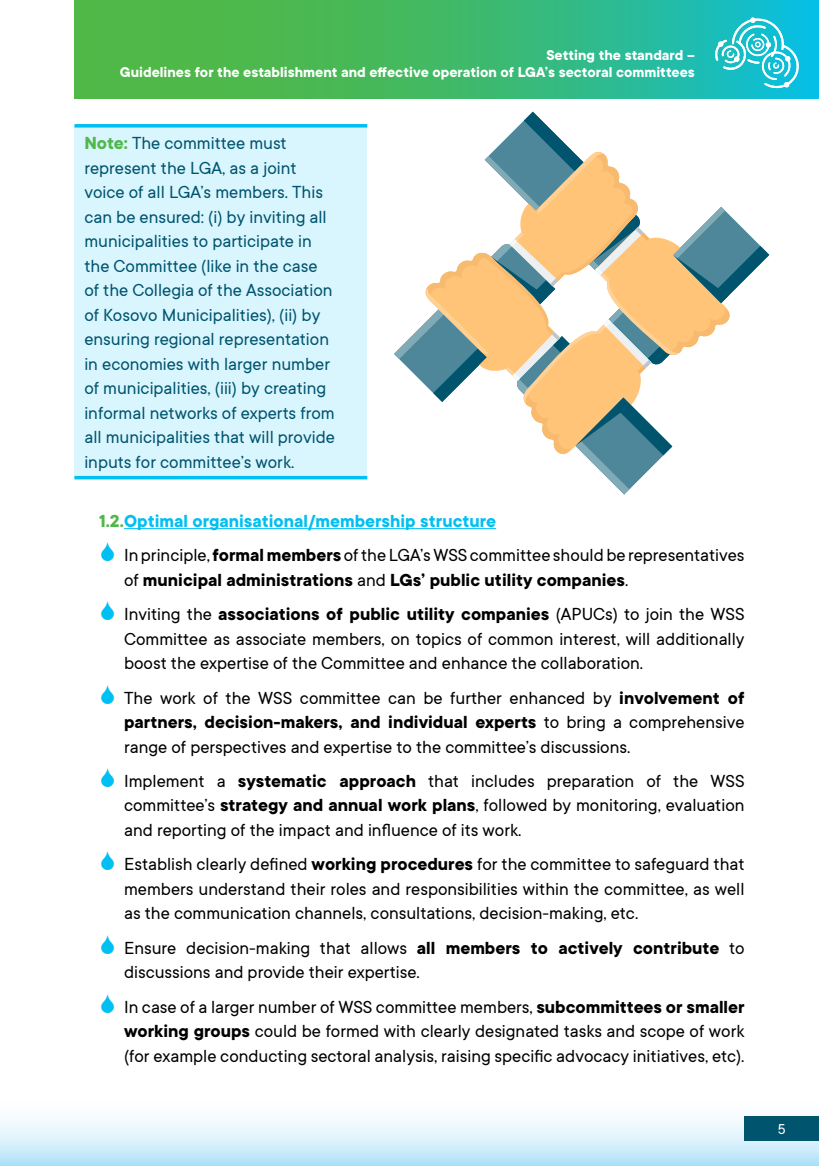
<style>
.page{position:relative;width:819px;height:1166px;background:#fff}
.page>*{position:absolute;margin:0;border:0;box-sizing:border-box;transform-origin:0 0}
.t1{font:19.25px/24.5px "TT Commons";color:#000;text-align:justify}
.t2{font:19.25px/24.5px "TT Commons";color:#00546e}
.podpoglavje{font:700 19.25px "TT Commons";color:#00bff2}
.t3{font:700 15.75px/17.5px "TT Commons";color:#fff;text-align:right}
.t4{font:15.75px "TT Commons";color:#fff}
.s1{font-weight:700;color:#4fb847}
.s2{color:#4fb847}
.s3{font-weight:700}
</style>
<div class="page">
<div style="left:0;top:1091px;width:819px;height:75px;background:linear-gradient(to bottom,#fff,#bbe5fa)"></div>
<svg style="left:74px;top:0;width:745px;height:98px;background:#3cb970"></svg>
<div style="left:744px;top:1116px;width:75px;height:25px;background:#00546e"></div>
<svg style="left:714px;top:18px;width:85px;height:70px;background:#46cbd7"></svg>
<hr style="left:124px;top:528px;width:372px;height:1px;background:#00bff2">
<div style="left:74px;top:126px;width:293px;height:352px;background:#d9f5fd"></div>
<svg style="left:74px;top:124px;width:293px;height:4px"></svg>
<hr style="left:74px;top:476px;width:293px;height:3px;background:#00bff2">
<svg style="left:394px;top:112px;width:375px;height:382px"></svg>
<p class="t3" style="left:120px;top:46px;width:576px">Setting the standard –<br>Guidelines for the establishment and effective operation of LGA’s sectoral committees</p>
<p class="t2" style="left:84px;top:131px;width:252px"><span class="s1">Note:</span> The committee must represent the LGA, as a joint voice of all LGA’s members. This can be ensured: (i) by inviting all municipalities to participate in the Committee (like in the case of the Collegia of the Association of Kosovo Municipalities), (ii) by ensuring regional representation in economies with larger number of municipalities, (iii) by creating informal networks of experts from all municipalities that will provide inputs for committee’s work.</p>
<p class="podpoglavje" style="left:99px;top:510px;width:398px"><span class="s2">1.2.</span>Optimal organisational/membership structure</p>
<p class="t1" style="left:124px;top:543px;width:622px">In principle, <span class="s3">formal members</span> of the LGA’s WSS committee should be representatives of <span class="s3">municipal administrations</span> and <span class="s3">LGs’ public utility companies</span>.</p>
<p class="t1" style="left:124px;top:602px;width:622px">Inviting the <span class="s3">associations of public utility companies</span> (APUCs) to join the WSS Committee as associate members, on topics of common interest, will additionally boost the expertise of the Committee and enhance the collaboration.</p>
<p class="t1" style="left:124px;top:685px;width:622px">The work of the WSS committee can be further enhanced by <span class="s3">involvement of partners, decision-makers, and individual experts</span> to bring a comprehensive range of perspectives and expertise to the committee’s discussions.</p>
<p class="t1" style="left:124px;top:769px;width:622px">Implement a <span class="s3">systematic approach</span> that includes preparation of the WSS committee’s <span class="s3">strategy and annual work plans</span>, followed by monitoring, evaluation and reporting of the impact and influence of its work.</p>
<p class="t1" style="left:124px;top:852px;width:622px">Establish clearly defined <span class="s3">working procedures</span> for the committee to safeguard that members understand their roles and responsibilities within the committee, as well as the communication channels, consultations, decision-making, etc.</p>
<p class="t1" style="left:124px;top:936px;width:622px">Ensure decision-making that allows <span class="s3">all members to actively contribute</span> to discussions and provide their expertise.</p>
<p class="t1" style="left:124px;top:995px;width:622px">In case of a larger number of WSS committee members, <span class="s3">subcommittees or smaller working groups</span> could be formed with clearly designated tasks and scope of work (for example conducting sectoral analysis, raising specific advocacy initiatives, etc).</p>
<p class="t4" style="left:777px;top:1121px;width:9px">5</p>
</div>
